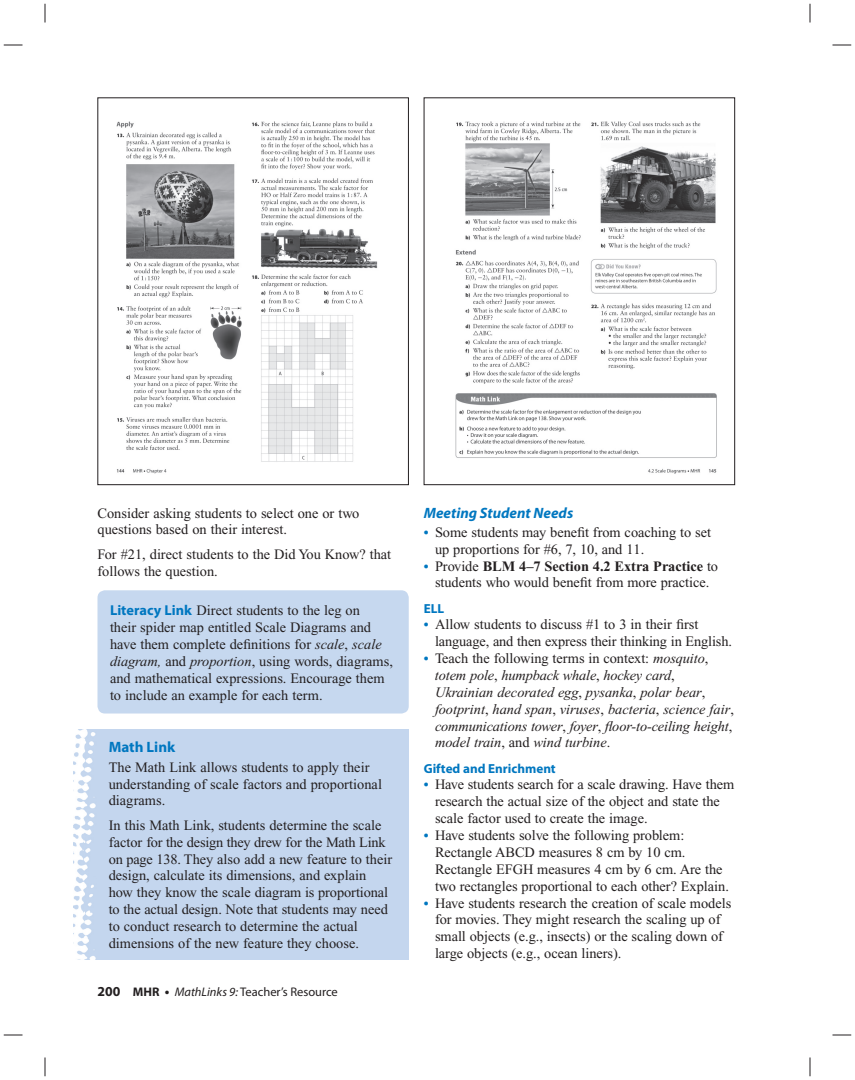
<style>
.page{position:relative;width:855px;height:1080px;background:#fff}
.page>*{position:absolute;margin:0;border:0;box-sizing:border-box;transform-origin:0 0}
.t1{font:italic 700 15px "Myriad Pro";color:#0077c0}
.t2{font:700 15px "Myriad Pro";color:#0077c0}
.t3{font:14.38px/16.9px "Times New Roman";letter-spacing:-.005em;color:#231f20}
.t4{font:italic 14.38px/16.9px "Times New Roman";color:#231f20}
.t5{font:700 13.12px "Myriad Pro";color:#0077c0}
.t6{font:12.5px "Myriad Pro";color:#231f20}
.s1{font-family:"Myriad Pro";font-weight:700;color:#0077c0}
.s2{font-style:italic}
.s3{font-weight:700;font-size:13.75px}
.s4{font-weight:700}
.s5{font-weight:700;font-size:13.75px;color:#0077c0}
.s6{font-weight:700;font-style:normal;font-size:13.75px;color:#0077c0}
.s7{font-style:normal}
</style>
<div class="page">
<img style="left:116px;top:121px;width:262px;height:353px">
<div style="left:98px;top:98px;width:311px;height:387px;border:1px solid #231f20"></div>
<img style="left:455px;top:121px;width:262px;height:353px">
<div style="left:424px;top:98px;width:311px;height:387px;border:1px solid #231f20"></div>
<div style="left:98px;top:590px;width:311px;height:124px;background:#c6d8ef;border-radius:8px"></div>
<div style="left:74px;top:730px;width:335px;height:230px;background:#c4d6ee"></div>
<svg style="left:4px;top:44px;width:18px;height:2px"></svg>
<svg style="left:832px;top:44px;width:19px;height:2px"></svg>
<svg style="left:4px;top:1034px;width:18px;height:2px"></svg>
<svg style="left:832px;top:1034px;width:19px;height:2px"></svg>
<svg style="left:44px;top:4px;width:2px;height:18px"></svg>
<svg style="left:44px;top:1058px;width:2px;height:18px"></svg>
<svg style="left:809px;top:4px;width:2px;height:18px"></svg>
<svg style="left:809px;top:1058px;width:2px;height:18px"></svg>
<p class="t3" style="left:98px;top:506px;width:263px">Consider asking students to select one or two questions based on their interest.</p>
<p class="t3" style="left:98px;top:547px;width:295px">For #21, direct students to the Did You Know? that follows the question.</p>
<p class="t3" style="left:110px;top:603px;width:285px"><span class="s1">Literacy Link</span> Direct students to the leg on<br>their spider map entitled Scale Diagrams and have them complete definitions for <span class="s2">scale</span>, <span class="s2">scale diagram,</span> and <span class="s2">proportion</span>, using words, diagrams, and mathematical expressions. Encourage them to include an example for each term.</p>
<p class="t2" style="left:109px;top:742px;width:68px">Math Link</p>
<p class="t3" style="left:109px;top:760px;width:275px">The Math Link allows students to apply their understanding of scale factors and proportional diagrams.</p>
<p class="t3" style="left:109px;top:818px;width:285px">In this Math Link, students determine the scale factor for the design they drew for the Math Link on page 138. They also add a new feature to their design, calculate its dimensions, and explain how they know the scale diagram is proportional to the actual design. Note that students may need to conduct research to determine the actual dimensions of the new feature they choose.</p>
<p class="t6" style="left:98px;top:987px;width:242px"><span class="s3">200</span> <span class="s4">MHR</span> <span class="s3">•</span> <span class="s2">MathLinks 9:</span> Teacher’s Resource</p>
<p class="t1" style="left:424px;top:507px;width:151px">Meeting Student Needs</p>
<p class="t3" style="left:435px;top:525px;width:278px;text-indent:-11px"><span class="s5">•</span> Some students may benefit from coaching to set up proportions for #6, 7, 10, and 11.</p>
<p class="t3" style="left:424px;top:559px;width:296px;text-align:center"><span class="s5">•</span> Provide <span class="s4">BLM 4–7 Section 4.2 Extra Practice</span> to students who would benefit from more practice.</p>
<p class="t5" style="left:424px;top:603px;width:22px">ELL</p>
<p class="t3" style="left:435px;top:617px;width:299px;text-indent:-11px"><span class="s5">•</span> Allow students to discuss #1 to 3 in their first language, and then express their thinking in English.</p>
<p class="t4" style="left:435px;top:651px;width:301px;text-indent:-11px"><span class="s6">•</span> <span class="s7">Teach the following terms in context:</span> mosquito<span class="s7">, </span>totem pole<span class="s7">,</span> humpback whale<span class="s7">,</span> hockey card<span class="s7">, </span>Ukrainian decorated egg<span class="s7">,</span> pysanka<span class="s7">,</span> polar bear<span class="s7">, </span>footprint<span class="s7">,</span> hand span<span class="s7">,</span> viruses<span class="s7">,</span> bacteria<span class="s7">,</span> science fair<span class="s7">, </span>communications tower<span class="s7">,</span> foyer<span class="s7">,</span> floor-to-ceiling height<span class="s7">, </span>model train<span class="s7">, and</span> wind turbine<span class="s7">.</span></p>
<p class="t5" style="left:424px;top:763px;width:134px">Gifted and Enrichment</p>
<p class="t3" style="left:435px;top:777px;width:301px;text-indent:-11px"><span class="s5">•</span> Have students search for a scale drawing. Have them research the actual size of the object and state the scale factor used to create the image.</p>
<p class="t3" style="left:435px;top:828px;width:295px;text-indent:-11px"><span class="s5">•</span> Have students solve the following problem:<br>Rectangle ABCD measures 8 cm by 10 cm.<br>Rectangle EFGH measures 4 cm by 6 cm. Are the two rectangles proportional to each other? Explain.</p>
<p class="t3" style="left:435px;top:896px;width:298px;text-indent:-11px"><span class="s5">•</span> Have students research the creation of scale models for movies. They might research the scaling up of small objects (e.g., insects) or the scaling down of large objects (e.g., ocean liners).</p>
</div>
